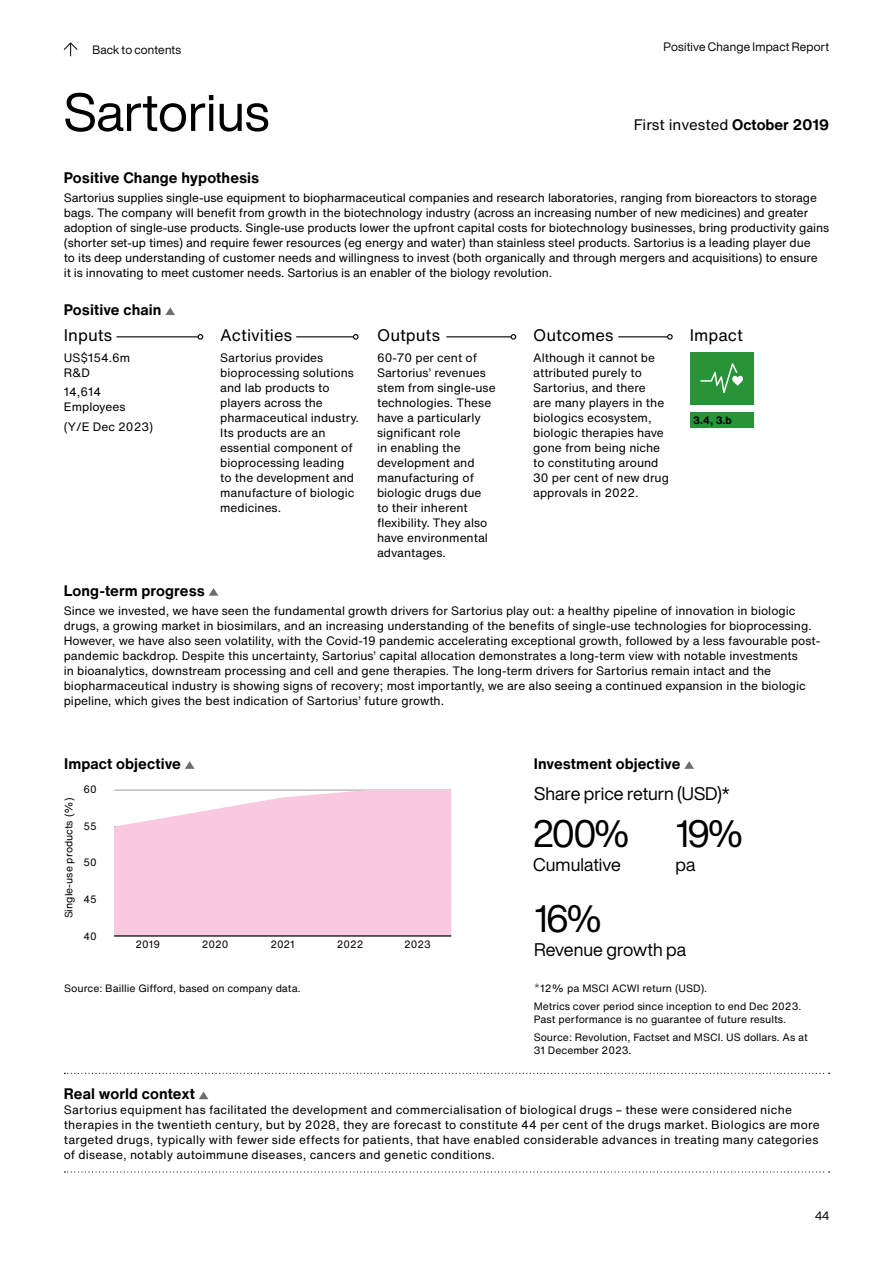
<style>
.page{position:relative;width:893px;height:1263px;background:#fff}
.page>*{position:absolute;margin:0;border:0;box-sizing:border-box;transform-origin:0 0}
.t1{font:52.5px "Helvetica Now Display";color:#000}
.t2{font:37.5px "Helvetica Now Display";letter-spacing:-.035em;color:#000}
.t3{font:18px "Helvetica Now Display";color:#000}
.t4{font:16.5px "Helvetica Now Text";color:#000}
.t5{font:700 15px "Helvetica Now Text";letter-spacing:.005em;color:#000}
.t6{font:15px "Helvetica Now Text";color:#000}
.t7{font:12px/15px "Helvetica Now Text";color:#000}
.t8{font:12px "Helvetica Now Display";letter-spacing:.015em;color:#000}
.t9{font:10.5px/17.7px "Helvetica Now Text";color:#000}
.t10{font:700 10.5px "Helvetica Now Text";color:#000}
.s1{font-weight:700}
.s2{font-size:12px;color:#575756}
</style>
<div class="page">
<svg style="left:63px;top:42px;width:15px;height:14px"></svg>
<svg style="left:165px;top:307px;width:10px;height:8px"></svg>
<hr style="left:116px;top:336px;width:82px;height:1px;background:#000">
<svg style="left:198px;top:334px;width:5px;height:6px"></svg>
<hr style="left:296px;top:336px;width:57px;height:1px;background:#000">
<svg style="left:353px;top:334px;width:6px;height:6px"></svg>
<hr style="left:446px;top:336px;width:65px;height:1px;background:#000">
<svg style="left:511px;top:334px;width:5px;height:6px"></svg>
<hr style="left:618px;top:336px;width:50px;height:1px;background:#000">
<svg style="left:667px;top:334px;width:6px;height:6px"></svg>
<svg style="left:209px;top:588px;width:9px;height:8px"></svg>
<svg style="left:64px;top:1073px;width:766px;height:1px"></svg>
<svg style="left:64px;top:1171px;width:766px;height:1px"></svg>
<svg style="left:199px;top:1091px;width:9px;height:8px"></svg>
<svg style="left:185px;top:761px;width:10px;height:8px"></svg>
<svg style="left:114px;top:790px;width:337px;height:145px;background:#f8cde1"></svg>
<hr style="left:114px;top:935px;width:337px;height:1px;background:#000">
<div style="left:690px;top:352px;width:63px;height:53px;background:#289438"></div>
<div style="left:690px;top:412px;width:63px;height:15px;background:#289438"></div>
<svg style="left:700px;top:363px;width:43px;height:30px"></svg>
<svg style="left:684px;top:761px;width:10px;height:8px"></svg>
<p class="t8" style="left:92px;top:41px;width:90px">Back to contents</p>
<h1 class="t1" style="left:64px;top:77px;width:207px">Sartorius</h1>
<p class="t8" style="left:664px;top:39px;width:167px">Positive Change Impact Report</p>
<p class="t6" style="left:634px;top:115px;width:197px">First invested <span class="s1">October 2019</span></p>
<p class="t5" style="left:64px;top:168px;width:197px">Positive Change hypothesis</p>
<p class="t7" style="left:64px;top:191px;width:767px">Sartorius supplies single-use equipment to biopharmaceutical companies and research laboratories, ranging from bioreactors to storage bags. The company will benefit from growth in the biotechnology industry (across an increasing number of new medicines) and greater adoption of single-use products. Single-use products lower the upfront capital costs for biotechnology businesses, bring productivity gains (shorter set-up times) and require fewer resources (eg energy and water) than stainless steel products. Sartorius is a leading player due<br>to its deep understanding of customer needs and willingness to invest (both organically and through mergers and acquisitions) to ensure<br>it is innovating to meet customer needs. Sartorius is an enabler of the biology revolution.</p>
<p class="t5" style="left:64px;top:300px;width:99px">Positive chain</p>
<h3 class="t4" style="left:690px;top:324px;width:55px">Impact</h3>
<p class="t7" style="left:64px;top:350px;width:68px">US$154.6m<br>R&amp;D</p>
<p class="t7" style="left:64px;top:385px;width:63px">14,614<br>Employees</p>
<p class="t7" style="left:64px;top:419px;width:91px">(Y/E Dec 2023)</p>
<h3 class="t4" style="left:377px;top:324px;width:64px">Outputs</h3>
<h3 class="t4" style="left:533px;top:324px;width:82px">Outcomes</h3>
<h3 class="t4" style="left:64px;top:324px;width:50px">Inputs</h3>
<h3 class="t4" style="left:220px;top:324px;width:73px">Activities</h3>
<p class="t7" style="left:377px;top:350px;width:120px">60-70 per cent of<br>Sartorius’ revenues stem from single-use technologies. These have a particularly significant role<br>in enabling the development and manufacturing of biologic drugs due to their inherent flexibility. They also have environmental advantages.</p>
<p class="t7" style="left:220px;top:350px;width:140px">Sartorius provides bioprocessing solutions and lab products to players across the pharmaceutical industry.<br>Its products are an essential component of bioprocessing leading<br>to the development and manufacture of biologic medicines.</p>
<p class="t7" style="left:533px;top:350px;width:137px">Although it cannot be attributed purely to<br>Sartorius, and there<br>are many players in the biologics ecosystem, biologic therapies have gone from being niche to constituting around<br>30 per cent of new drug approvals in 2022.</p>
<p class="t10" style="left:693px;top:413px;width:40px">3.4, 3.b</p>
<p class="t5" style="left:64px;top:580px;width:143px">Long-term progress</p>
<p class="t7" style="left:64px;top:603px;width:758px">Since we invested, we have seen the fundamental growth drivers for Sartorius play out: a healthy pipeline of innovation in biologic drugs, a growing market in biosimilars, and an increasing understanding of the benefits of single-use technologies for bioprocessing.<br>However, we have also seen volatility, with the Covid-19 pandemic accelerating exceptional growth, followed by a less favourable post&shy;pandemic backdrop. Despite this uncertainty, Sartorius’ capital allocation demonstrates a long-term view with notable investments<br>in bioanalytics, downstream processing and cell and gene therapies. The long-term drivers for Sartorius remain intact and the biopharmaceutical industry is showing signs of recovery; most importantly, we are also seeing a continued expansion in the biologic pipeline, which gives the best indication of Sartorius’ future growth.</p>
<p class="t5" style="left:64px;top:753px;width:118px">Impact objective</p>
<p class="t9" style="left:60px;top:918px;width:122px;rotate:-90deg">Single-use products (%)</p>
<p class="t9" style="left:84px;top:780px;width:15px">60</p>
<p class="t9" style="left:84px;top:817px;width:15px">55</p>
<p class="t9" style="left:84px;top:854px;width:15px">50</p>
<p class="t9" style="left:84px;top:890px;width:15px">45</p>
<p class="t9" style="left:84px;top:927px;width:15px">40</p>
<p class="t9" style="left:135px;top:936px;width:26px">2019</p>
<p class="t9" style="left:202px;top:936px;width:28px">2020</p>
<p class="t9" style="left:270px;top:936px;width:26px">2021</p>
<p class="t9" style="left:337px;top:936px;width:28px">2022</p>
<p class="t9" style="left:404px;top:936px;width:28px">2023</p>
<p class="t9" style="left:64px;top:979px;width:238px">Source: Baillie Gifford, based on company data.</p>
<p class="t5" style="left:534px;top:753px;width:148px">Investment objective</p>
<h3 class="t3" style="left:534px;top:782px;width:198px">Share price return (USD)*</h3>
<h2 class="t2" style="left:533px;top:808px;width:97px">200%</h2>
<h3 class="t3" style="left:533px;top:852px;width:89px">Cumulative</h3>
<h2 class="t2" style="left:675px;top:808px;width:68px">19%</h2>
<h3 class="t3" style="left:675px;top:852px;width:21px">pa</h3>
<h2 class="t2" style="left:534px;top:893px;width:68px">16%</h2>
<h3 class="t3" style="left:534px;top:937px;width:154px">Revenue growth pa</h3>
<p class="t9" style="left:534px;top:979px;width:269px"><span class="s2">*</span>12% pa MSCI ACWI return (USD).<br>Metrics cover period since inception to end Dec 2023.</p>
<p class="t9" style="left:534px;top:1010px;width:276px">Past performance is no guarantee of future results.<br>Source: Revolution, Factset and MSCI. US dollars. As at</p>
<p class="t9" style="left:534px;top:1042px;width:99px">31 December 2023.</p>
<p class="t5" style="left:64px;top:1084px;width:133px">Real world context</p>
<p class="t7" style="left:64px;top:1102px;width:757px">Sartorius equipment has facilitated the development and commercialisation of biological drugs – these were considered niche therapies in the twentieth century, but by 2028, they are forecast to constitute 44 per cent of the drugs market. Biologics are more targeted drugs, typically with fewer side effects for patients, that have enabled considerable advances in treating many categories of disease, notably autoimmune diseases, cancers and genetic conditions.</p>
<p class="t8" style="left:815px;top:1208px;width:15px">44</p>
</div>
